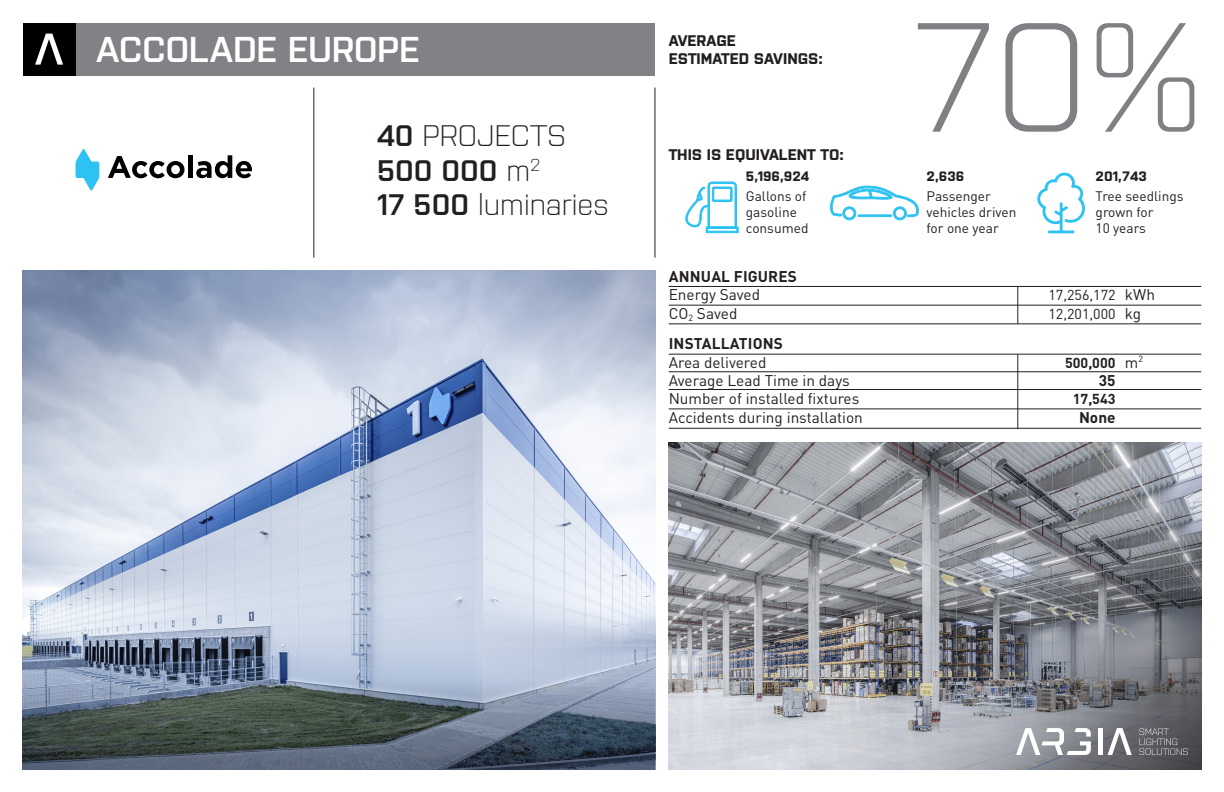
<style>
.page{position:relative;width:1224px;height:792px;background:#fff}
.page>*{position:absolute;margin:0;border:0;box-sizing:border-box;transform-origin:0 0}
.t1{font:300 155px "Purista";color:#7e8083}
.t2{font:600 35.9px "Purista";letter-spacing:-.015em;color:#fff}
.t3{font:300 29.7px "Purista";color:#231f20}
.t4{font:600 29.7px "Purista";color:#231f20}
.t5{font:15.4px "DIN Pro";color:#231f20}
.t6{font:700 15.4px "Purista";color:#231f20}
.t7{font:700 15.4px "DIN Pro";letter-spacing:.01em;color:#231f20}
.t8{font:14.3px "DIN Pro";color:#231f20}
.t9{font:700 14.3px "DIN Pro";color:#231f20}
.t10{font:13.7px/16.4px "DIN Pro";color:#231f20}
.t11{font:700 13.7px "Purista";color:#231f20}
.s1{font-weight:600}
.s2{font-weight:300}
.s3{font-size:15.4px}
.s4{font-weight:400;font-size:15.4px}
</style>
<div class="page">
<img style="left:669px;top:442px;width:137px;height:327px">
<div style="left:76px;top:23px;width:579px;height:53px;background:#808285"></div>
<div style="left:23px;top:23px;width:53px;height:53px;background:#000"></div>
<svg style="left:35px;top:34px;width:28px;height:31px"></svg>
<hr style="left:669px;top:286px;width:532px;height:1px;background:#231f20">
<hr style="left:1018px;top:286px;width:1px;height:38px;background:#231f20">
<hr style="left:669px;top:305px;width:532px;height:1px;background:#231f20">
<hr style="left:669px;top:324px;width:532px;height:1px;background:#231f20">
<hr style="left:1018px;top:354px;width:1px;height:75px;background:#231f20">
<hr style="left:669px;top:354px;width:532px;height:1px;background:#231f20">
<hr style="left:669px;top:372px;width:532px;height:1px;background:#231f20">
<hr style="left:669px;top:389px;width:532px;height:1px;background:#231f20">
<hr style="left:669px;top:409px;width:532px;height:1px;background:#231f20">
<hr style="left:669px;top:428px;width:532px;height:1px;background:#231f20">
<img style="left:23px;top:270px;width:632px;height:394px">
<svg style="left:685px;top:181px;width:54px;height:52px"></svg>
<svg style="left:830px;top:186px;width:89px;height:34px"></svg>
<svg style="left:1037px;top:173px;width:48px;height:60px"></svg>
<svg style="left:23px;top:664px;width:632px;height:105px"></svg>
<svg style="left:108px;top:156px;width:77px;height:22px"></svg>
<div style="left:188px;top:155px;width:5px;height:23px;background:#000001"></div>
<svg style="left:196px;top:155px;width:56px;height:23px"></svg>
<svg style="left:76px;top:149px;width:23px;height:42px"></svg>
<hr style="left:314px;top:88px;width:1px;height:170px;background:#231f20">
<hr style="left:655px;top:88px;width:1px;height:170px;background:#231f20">
<svg style="left:806px;top:442px;width:395px;height:327px"></svg>
<div style="left:1098px;top:728px;width:5px;height:27px;background:#fff"></div>
<svg style="left:1108px;top:728px;width:24px;height:27px"></svg>
<svg style="left:1016px;top:728px;width:75px;height:27px"></svg>
<svg style="left:1139px;top:728px;width:49px;height:27px"></svg>
<p class="t2" style="left:96px;top:23px;width:325px">ACCOLADE EUROPE</p>
<p class="t3" style="left:377px;top:115px;width:191px"><span class="s1">40</span> PROJECTS</p>
<p class="t4" style="left:377px;top:149px;width:165px">500 000 <span class="s2">m</span><sup>2</sup></p>
<p class="t3" style="left:377px;top:183px;width:234px"><span class="s1">17 500</span> luminaries</p>
<p class="t6" style="left:669px;top:29px;width:69px">AVERAGE</p>
<p class="t6" style="left:669px;top:47px;width:156px">ESTIMATED SAVINGS:</p>
<p class="t6" style="left:669px;top:144px;width:177px">THIS IS EQUIVALENT TO:</p>
<p class="t1" style="left:913px;top:-34px;width:291px">70%</p>
<p class="t11" style="left:746px;top:166px;width:65px">5,196,924</p>
<p class="t11" style="left:927px;top:166px;width:39px">2,636</p>
<p class="t11" style="left:1096px;top:166px;width:53px">201,743</p>
<p class="t10" style="left:746px;top:187px;width:64px">Gallons of gasoline consumed</p>
<p class="t10" style="left:927px;top:187px;width:91px">Passenger vehicles driven for one year</p>
<p class="t10" style="left:1096px;top:187px;width:90px">Tree seedlings grown for</p>
<p class="t10" style="left:1096px;top:220px;width:52px">10 years</p>
<p class="t7" style="left:669px;top:266px;width:130px">ANNUAL FIGURES</p>
<p class="t5" style="left:669px;top:284px;width:93px">Energy Saved</p>
<p class="t8" style="left:1048px;top:285px;width:108px">17,256,172 <span class="s3">kWh</span></p>
<p class="t5" style="left:669px;top:303px;width:70px">CO<sub>2</sub> Saved</p>
<p class="t8" style="left:1048px;top:304px;width:94px">12,201,000 <span class="s3">kg</span></p>
<p class="t7" style="left:669px;top:333px;width:116px">INSTALLATIONS</p>
<p class="t5" style="left:669px;top:351px;width:99px">Area delivered</p>
<p class="t9" style="left:1065px;top:353px;width:80px">500,000 <span class="s4">m</span><sup>2</sup></p>
<p class="t5" style="left:669px;top:370px;width:183px">Average Lead Time in days</p>
<p class="t7" style="left:1099px;top:370px;width:18px">35</p>
<p class="t5" style="left:669px;top:388px;width:192px">Number of installed fixtures</p>
<p class="t9" style="left:1073px;top:390px;width:44px">17,543</p>
<p class="t5" style="left:669px;top:407px;width:196px">Accidents during installation</p>
<p class="t7" style="left:1079px;top:407px;width:38px">None</p>
</div>
